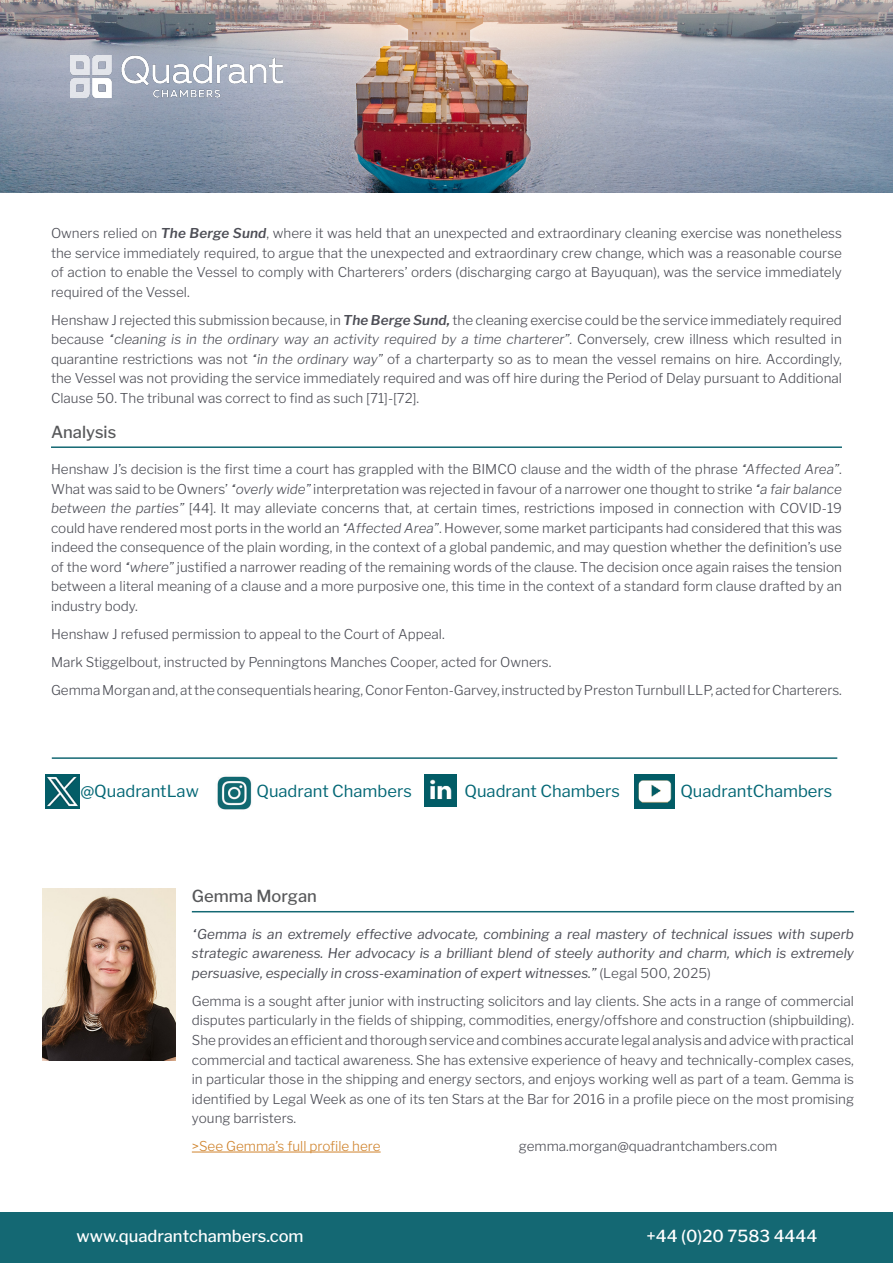
<style>
.page{position:relative;width:893px;height:1263px;background:#fff}
.page>*{position:absolute;margin:0;border:0;box-sizing:border-box;transform-origin:0 0}
.t1{font:16.5px "Libre Franklin";color:#036775}
.t2{font:500 16.5px "Libre Franklin";color:#fff}
.Sub_Head{font:500 16.5px "Libre Franklin";color:#57585a}
.Body{font:300 13.5px/19.5px "Libre Franklin";color:#4d4e56;text-align:justify}
.Body-2{font:italic 13.5px/19.5px "Libre Franklin";color:#4d4e56;text-align:justify}
.Body-3{font:300 13.5px "Libre Franklin";color:#d0842e}
.s1{font-weight:600;font-style:italic}
.s2{font-style:italic}
.s3{font-weight:300;font-style:normal}
</style>
<div class="page">
<img style="left:0;top:0;width:893px;height:193px">
<div style="left:0;top:1212px;width:893px;height:51px;background:#146873"></div>
<img style="left:70px;top:56px;width:213px;height:41px">
<hr style="left:51px;top:446px;width:791px;height:2px;background:#146873">
<hr style="left:52px;top:757px;width:785px;height:2px;background:#146873">
<img style="left:46px;top:774px;width:34px;height:34px">
<img style="left:424px;top:774px;width:33px;height:33px">
<img style="left:217px;top:776px;width:35px;height:34px">
<img style="left:634px;top:775px;width:40px;height:34px">
<hr style="left:192px;top:911px;width:662px;height:1px;background:#146873">
<hr style="left:192px;top:1152px;width:189px;height:1px;background:#d0842e">
<img style="left:42px;top:889px;width:134px;height:172px">
<p class="Body" style="left:51px;top:224px;width:792px">Owners relied on <span class="s1">The Berge Sund</span>, where it was held that an unexpected and extraordinary cleaning exercise was nonetheless the service immediately required, to argue that the unexpected and extraordinary crew change, which was a reasonable course of action to enable the Vessel to comply with Charterers’ orders (discharging cargo at Bayuquan), was the service immediately required of the Vessel.</p>
<p class="Body" style="left:51px;top:310px;width:792px">Henshaw J rejected this submission because, in <span class="s1">The Berge Sund,</span> the cleaning exercise could be the service immediately required because <span class="s2">“cleaning is in the ordinary way an activity required by a time charterer”.</span> Conversely, crew illness which resulted in quarantine restrictions was not <span class="s2">“in the ordinary way”</span> of a charterparty so as to mean the vessel remains on hire. Accordingly, the Vessel was not providing the service immediately required and was off hire during the Period of Delay pursuant to Additional Clause 50. The tribunal was correct to find as such [71]-[72].</p>
<p class="Sub_Head" style="left:51px;top:422px;width:67px">Analysis</p>
<p class="Body" style="left:51px;top:460px;width:792px">Henshaw J’s decision is the first time a court has grappled with the BIMCO clause and the width of the phrase <span class="s2">“Affected Area”</span>.<br>What was said to be Owners’ <span class="s2">“overly wide”</span> interpretation was rejected in favour of a narrower one thought to strike <span class="s2">“a fair balance between the parties”</span> [44]. It may alleviate concerns that, at certain times, restrictions imposed in connection with COVID-19 could have rendered most ports in the world an <span class="s2">“Affected Area”</span>. However, some market participants had considered that this was indeed the consequence of the plain wording, in the context of a global pandemic, and may question whether the definition’s use of the word <span class="s2">“where”</span> justified a narrower reading of the remaining words of the clause. The decision once again raises the tension between a literal meaning of a clause and a more purposive one, this time in the context of a standard form clause drafted by an industry body.</p>
<p class="Body" style="left:51px;top:624px;width:395px">Henshaw J refused permission to appeal to the Court of Appeal.</p>
<p class="Body" style="left:51px;top:652px;width:502px">Mark Stiggelbout, instructed by Penningtons Manches Cooper, acted for Owners.</p>
<p class="Body" style="left:51px;top:680px;width:792px">Gemma Morgan and, at the consequentials hearing, Conor Fenton-Garvey, instructed by Preston Turnbull LLP, acted for Charterers.</p>
<p class="t1" style="left:80px;top:781px;width:120px">@QuadrantLaw</p>
<p class="t1" style="left:256px;top:781px;width:157px">Quadrant Chambers</p>
<p class="t1" style="left:464px;top:781px;width:157px">Quadrant Chambers</p>
<p class="t1" style="left:680px;top:781px;width:153px">QuadrantChambers</p>
<p class="Sub_Head" style="left:192px;top:886px;width:126px">Gemma Morgan</p>
<p class="Body-2" style="left:192px;top:924px;width:664px">“Gemma is an extremely effective advocate, combining a real mastery of technical issues with superb strategic awareness. Her advocacy is a brilliant blend of steely authority and charm, which is extremely persuasive, especially in cross-examination of expert witnesses.” <span class="s3">(Legal 500, 2025)</span></p>
<p class="Body" style="left:192px;top:991px;width:664px">Gemma is a sought after junior with instructing solicitors and lay clients. She acts in a range of commercial disputes particularly in the fields of shipping, commodities, energy/offshore and construction (shipbuilding).<br>She provides an efficient and thorough service and combines accurate legal analysis and advice with practical commercial and tactical awareness. She has extensive experience of heavy and technically-complex cases, in particular those in the shipping and energy sectors, and enjoys working well as part of a team. Gemma is identified by Legal Week as one of its ten Stars at the Bar for 2016 in a profile piece on the most promising young barristers.</p>
<p class="Body-3" style="left:192px;top:1138px;width:190px">&gt;See Gemma’s full profile here</p>
<p class="Body" style="left:519px;top:1136px;width:260px">gemma.morgan@quadrantchambers.com</p>
<p class="t2" style="left:77px;top:1226px;width:229px">www.quadrantchambers.com</p>
<p class="t2" style="left:647px;top:1226px;width:172px">+44 (0)20 7583 4444</p>
</div>
